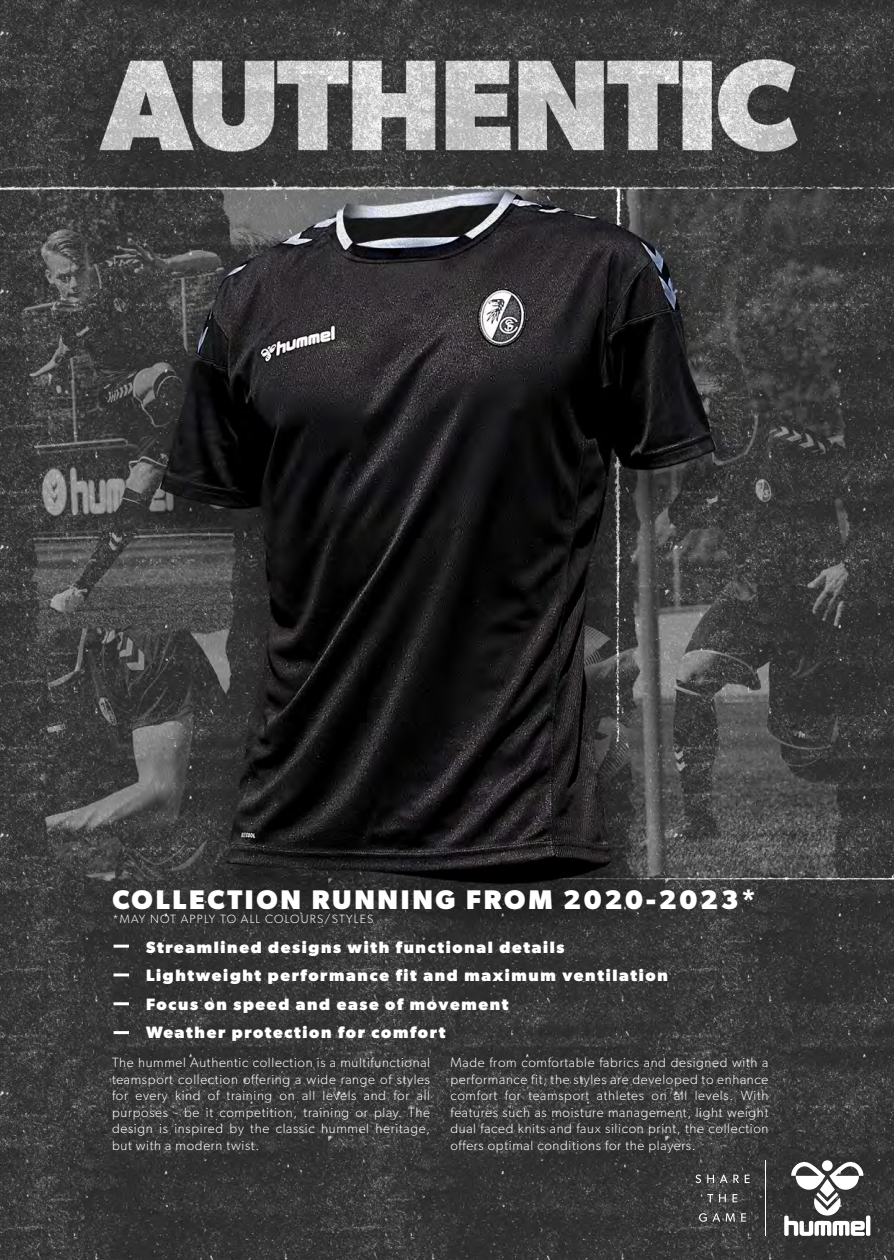
<style>
.page{position:relative;width:894px;height:1260px;background:#fff}
.page>*{position:absolute;margin:0;border:0;box-sizing:border-box;transform-origin:0 0}
.t1{font:700 27px "Gibson";letter-spacing:.1em;color:#fff}
.t2{font:700 16.5px/28.5px "Gibson";letter-spacing:.1em;color:#fff}
.t3{font:300 13.5px/16.5px "Gibson";letter-spacing:.05em;color:#fff;text-align:justify}
.t4{font:300 12px "Gibson";letter-spacing:.1em;color:#fff}
</style>
<div class="page">
<img style="left:0;top:0;width:894px;height:1260px">
<hr style="left:114px;top:944px;width:15px;height:3px;background:#fff">
<hr style="left:114px;top:973px;width:15px;height:3px;background:#fff">
<hr style="left:114px;top:1002px;width:15px;height:3px;background:#fff">
<hr style="left:114px;top:1031px;width:15px;height:3px;background:#fff">
<svg style="left:784px;top:1160px;width:86px;height:75px"></svg>
<hr style="left:765px;top:1160px;width:1px;height:75px;background:#fff">
<svg style="left:695px;top:1174px;width:6px;height:9px"></svg>
<svg style="left:707px;top:1174px;width:7px;height:9px"></svg>
<svg style="left:720px;top:1174px;width:7px;height:9px"></svg>
<svg style="left:733px;top:1174px;width:16px;height:9px"></svg>
<svg style="left:707px;top:1194px;width:6px;height:8px"></svg>
<svg style="left:719px;top:1194px;width:7px;height:8px"></svg>
<svg style="left:732px;top:1194px;width:5px;height:8px"></svg>
<svg style="left:699px;top:1213px;width:36px;height:8px"></svg>
<svg style="left:741px;top:1213px;width:5px;height:8px"></svg>
<h1 class="t1" style="left:112px;top:883px;width:645px">COLLECTION RUNNING FROM 2020-2023*</h1>
<p class="t4" style="left:112px;top:912px;width:263px">*MAY NOT APPLY TO ALL COLOURS/STYLES</p>
<p class="t2" style="left:146px;top:932px;width:523px">Streamlined designs with functional details Lightweight performance fit and maximum ventilation Focus on speed and ease of movement<br>Weather protection for comfort</p>
<p class="t3" style="left:112px;top:1054px;width:319px">The hummel Authentic collection is a multifunctional teamsport collection offering a wide range of styles for every kind of training on all levels and for all purposes - be it competition, training or play. The design is inspired by the classic hummel heritage, but with a modern twist.</p>
<p class="t3" style="left:450px;top:1054px;width:319px">Made from comfortable fabrics and designed with a performance fit, the styles are developed to enhance comfort for teamsport athletes on all levels. With features such as moisture management, light weight dual faced knits and faux silicon print, the collection offers optimal conditions for the players.</p>
</div>
